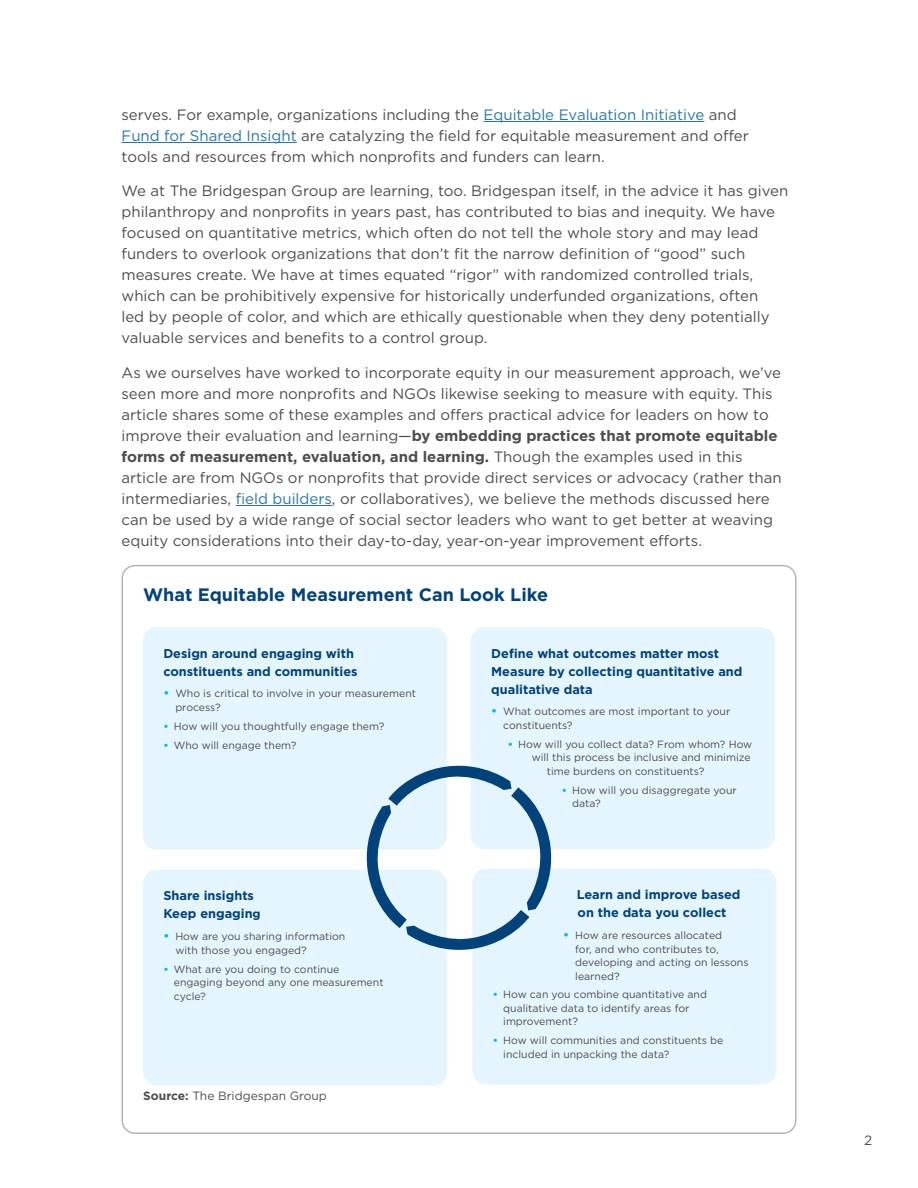
<style>
.page{position:relative;width:918px;height:1188px;background:#fff}
.page>*{position:absolute;margin:0;border:0;box-sizing:border-box;transform-origin:0 0}
.t1{font:700 18px "Gotham";color:#00427a}
.t2{font:15px/21px "Gotham";color:#4c4d50}
.t3{font:13.5px "Gotham";color:#4c4d50}
.t4{font:700 12.75px/18px "Gotham";color:#00427a}
.t5{font:12px "Gotham";color:#4c4d50}
.t6{font:10.5px/13.5px "Gotham";color:#4c4d50}
.s1{color:#2a75a9}
.s2{font-weight:700}
.s3{font-weight:700;font-size:12px;color:#00b5f1}
.s4{font-weight:700;color:#00b5f1}
.s5{font-size:12px}
</style>
<div class="page">
<hr style="left:484px;top:121px;width:220px;height:1px;background:#2a75a9">
<hr style="left:122px;top:142px;width:175px;height:1px;background:#2a75a9">
<hr style="left:236px;top:505px;width:96px;height:1px;background:#2a75a9">
<div style="left:143px;top:627px;width:304px;height:223px;background:#e5f5fd;border-radius:14px"></div>
<div style="left:143px;top:870px;width:304px;height:215px;background:#e5f5fd;border-radius:14px"></div>
<div style="left:471px;top:627px;width:304px;height:222px;background:#e5f5fd;border-radius:14px"></div>
<div style="left:472px;top:869px;width:304px;height:215px;background:#e5f5fd;border-radius:14px"></div>
<svg style="left:362px;top:765px;width:190px;height:189px"></svg>
<p class="t2" style="left:122px;top:104px;width:629px">serves. For example, organizations including the <span class="s1">Equitable Evaluation Initiative</span> and<br><span class="s1">Fund for Shared Insight</span> are catalyzing the field for equitable measurement and offer tools and resources from which nonprofits and funders can learn.</p>
<p class="t2" style="left:122px;top:180px;width:668px">We at The Bridgespan Group are learning, too. Bridgespan itself, in the advice it has given philanthropy and nonprofits in years past, has contributed to bias and inequity. We have focused on quantitative metrics, which often do not tell the whole story and may lead funders to overlook organizations that don’t fit the narrow definition of “good” such measures create. We have at times equated “rigor” with randomized controlled trials, which can be prohibitively expensive for historically underfunded organizations, often<br>led by people of color, and which are ethically questionable when they deny potentially valuable services and benefits to a control group.</p>
<p class="t2" style="left:122px;top:362px;width:662px">As we ourselves have worked to incorporate equity in our measurement approach, we’ve seen more and more nonprofits and NGOs likewise seeking to measure with equity. This article shares some of these examples and offers practical advice for leaders on how to improve their evaluation and learning—<span class="s2">by embedding practices that promote equitable forms of measurement, evaluation, and learning.</span> Though the examples used in this article are from NGOs or nonprofits that provide direct services or advocacy (rather than intermediaries, <span class="s1">field builders</span>, or collaboratives), we believe the methods discussed here can be used by a wide range of social sector leaders who want to get better at weaving equity considerations into their day-to-day, year-on-year improvement efforts.</p>
<p class="t1" style="left:143px;top:583px;width:406px">What Equitable Measurement Can Look Like</p>
<p class="t4" style="left:163px;top:644px;width:196px">Design around engaging with constituents and communities</p>
<p class="t6" style="left:175px;top:687px;width:242px;text-indent:-12px"><span class="s3">•</span> Who is critical to involve in your measurement process?</p>
<p class="t6" style="left:163px;top:719px;width:223px"><span class="s4">•</span> How will you thoughtfully engage them?</p>
<p class="t6" style="left:163px;top:738px;width:135px"><span class="s4">•</span> Who will engage them?</p>
<p class="t4" style="left:163px;top:887px;width:99px">Share insights<br>Keep engagin<span class="s5">g</span></p>
<p class="t6" style="left:175px;top:929px;width:172px;text-indent:-12px"><span class="s3">•</span> How are you sharing information with those you engaged?</p>
<p class="t6" style="left:174px;top:962px;width:211px;text-indent:-10px"><span class="s4">•</span> What are you doing to continue engaging beyond any one measurement cycle?</p>
<p class="t5" style="left:143px;top:1088px;width:185px"><span class="s2">Source:</span> The Bridgespan Group</p>
<p class="t4" style="left:491px;top:644px;width:253px">Define what outcomes matter most<br>Measure by collecting quantitative and qualitative data</p>
<p class="t6" style="left:503px;top:705px;width:229px;text-indent:-12px"><span class="s3">•</span> What outcomes are most important to your constituents?</p>
<p class="t6" style="left:508px;top:737px;width:246px"><span class="s4">•</span> How will you collect data? From whom? How</p>
<p class="t6" style="left:532px;top:751px;width:220px">will this process be inclusive and minimize</p>
<p class="t6" style="left:547px;top:764px;width:159px">time burdens on constituents?</p>
<p class="t6" style="left:572px;top:783px;width:166px;text-indent:-10px"><span class="s4">•</span> How will you disaggregate your data?</p>
<p class="t4" style="left:577px;top:886px;width:165px">Learn and improve based on the data you collect</p>
<p class="t6" style="left:575px;top:928px;width:175px;text-indent:-12px"><span class="s3">•</span> How are resources allocated<br>for, and who contributes to, developing and acting on lessons learned?</p>
<p class="t6" style="left:503px;top:988px;width:205px;text-indent:-10px"><span class="s4">•</span> How can you combine quantitative and qualitative data to identify areas for improvement?</p>
<p class="t6" style="left:503px;top:1034px;width:222px;text-indent:-10px"><span class="s4">•</span> How will communities and constituents be included in unpacking the data?</p>
<p class="t3" style="left:864px;top:1131px;width:10px">2</p>
</div>
